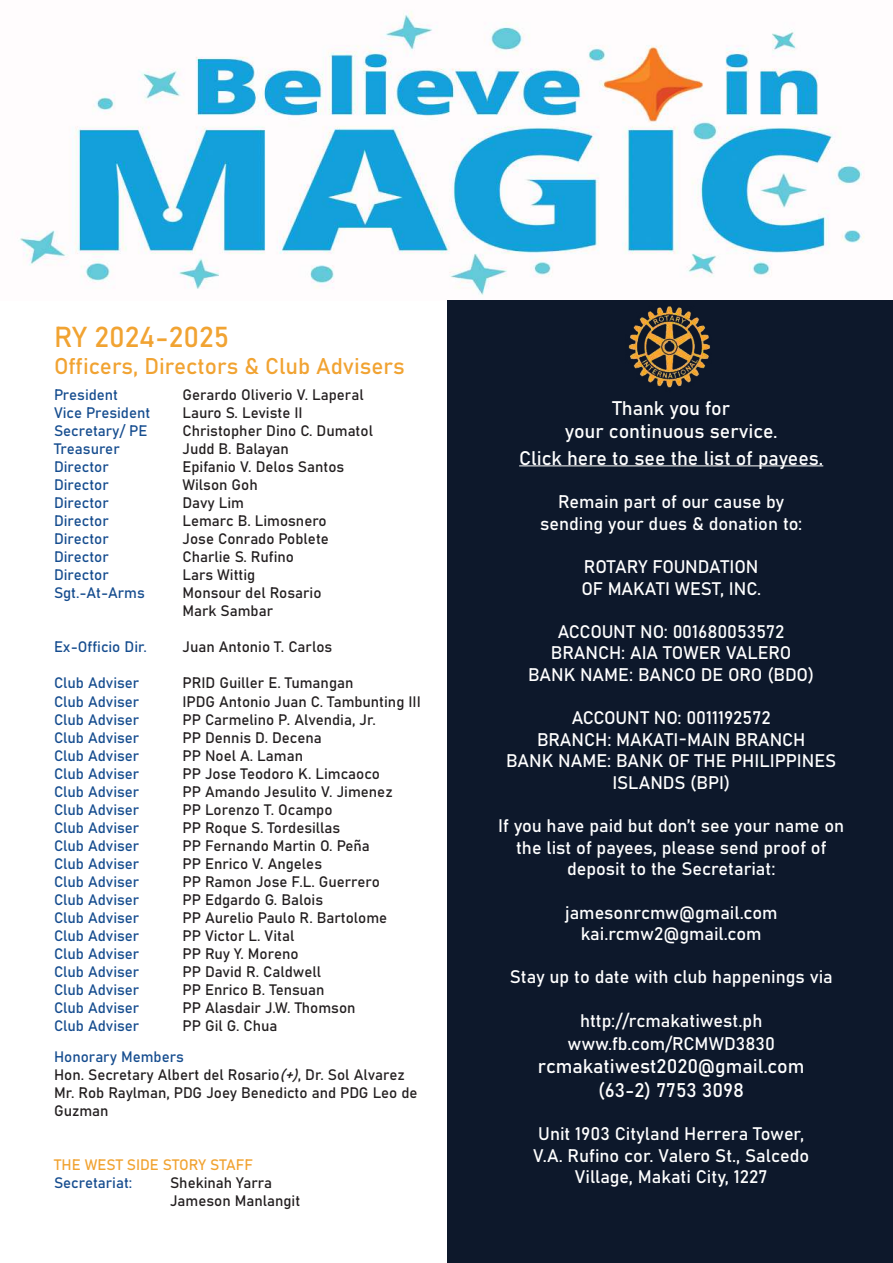
<style>
.page{position:relative;width:893px;height:1263px;background:#fff}
.page>*{position:absolute;margin:0;border:0;box-sizing:border-box;transform-origin:0 0}
.t1{font:28.5px "Bahnschrift";color:#f1a332}
.t2{font:22.5px "Bahnschrift";color:#f1a332}
.t3{font:19.5px/23.4px "Bahnschrift";color:#fff;text-align:center}
.t4{font:18px/21.6px "Bahnschrift";color:#fff;text-align:center}
.t5{font:15px/18px "Bahnschrift";color:#231f20}
.t6{font:15px/18px "Bahnschrift";color:#164d8f}
.t7{font:15px "Bahnschrift";color:#f1a332}
.s1{color:#164d8f}
.s2{font-style:italic}
</style>
<div class="page">
<img style="left:20px;top:11px;width:844px;height:284px">
<div style="left:447px;top:300px;width:446px;height:963px;background:#0d182b"></div>
<hr style="left:519px;top:466px;width:304px;height:1px;background:#fff">
<img style="left:628px;top:306px;width:82px;height:82px">
<h1 class="t1" style="left:54px;top:316px;width:177px">RY 2024-2025</h1>
<h2 class="t2" style="left:54px;top:349px;width:352px">Officers, Directors &amp; Club Advisers</h2>
<p class="t5" style="left:182px;top:385px;width:192px">Gerardo Oliverio V. Laperal<br>Lauro S. Leviste II<br>Christopher Dino C. Dumatol<br>Judd B. Balayan<br>Epifanio V. Delos Santos<br>Wilson Goh<br>Davy Lim<br>Lemarc B. Limosnero<br>Jose Conrado Poblete<br>Charlie S. Rufino<br>Lars Wittig<br>Monsour del Rosario<br>Mark Sambar</p>
<p class="t5" style="left:182px;top:637px;width:151px">Juan Antonio T. Carlos</p>
<p class="t5" style="left:182px;top:673px;width:240px">PRID Guiller E. Tumangan<br>IPDG Antonio Juan C. Tambunting III<br>PP Carmelino P. Alvendia, Jr.<br>PP Dennis D. Decena<br>PP Noel A. Laman<br>PP Jose Teodoro K. Limcaoco<br>PP Amando Jesulito V. Jimenez<br>PP Lorenzo T. Ocampo<br>PP Roque S. Tordesillas<br>PP Fernando Martin O. Peña<br>PP Enrico V. Angeles<br>PP Ramon Jose F.L. Guerrero<br>PP Edgardo G. Balois<br>PP Aurelio Paulo R. Bartolome<br>PP Victor L. Vital<br>PP Ruy Y. Moreno<br>PP David R. Caldwell<br>PP Enrico B. Tensuan<br>PP Alasdair J.W. Thomson<br>PP Gil G. Chua</p>
<p class="t6" style="left:54px;top:385px;width:98px">President<br>Vice President<br>Secretary/ PE<br>Treasurer<br>Director<br>Director<br>Director<br>Director<br>Director<br>Director<br>Director<br>Sgt.-At-Arms</p>
<p class="t6" style="left:54px;top:637px;width:94px">Ex-Officio Dir.</p>
<p class="t6" style="left:54px;top:673px;width:87px;text-align:justify">Club Adviser Club Adviser Club Adviser Club Adviser Club Adviser Club Adviser Club Adviser Club Adviser Club Adviser Club Adviser Club Adviser Club Adviser Club Adviser Club Adviser Club Adviser Club Adviser Club Adviser Club Adviser Club Adviser Club Adviser</p>
<p class="t5" style="left:54px;top:1047px;width:365px"><span class="s1">Honorary Members<br></span>Hon. Secretary Albert del Rosario<span class="s2">(+)</span>, Dr. Sol Alvarez<br>Mr. Rob Raylman, PDG Joey Benedicto and PDG Leo de<br>Guzman</p>
<p class="t7" style="left:54px;top:1153px;width:200px">THE WEST SIDE STORY STAFF</p>
<p class="t6" style="left:54px;top:1173px;width:80px">Secretariat:</p>
<p class="t5" style="left:170px;top:1173px;width:132px">Shekinah Yarra<br>Jameson Manlangit</p>
<h3 class="t3" style="left:565px;top:395px;width:214px">Thank you for<br>your continuous service.</h3>
<h3 class="t3" style="left:519px;top:445px;width:306px">Click here to see the list of payees.</h3>
<p class="t4" style="left:540px;top:490px;width:264px">Remain part of our cause by sending your dues &amp; donation to:</p>
<p class="t4" style="left:581px;top:555px;width:181px;text-align:left">ROTARY FOUNDATION<br>OF MAKATI WEST, INC.</p>
<p class="t4" style="left:528px;top:619px;width:288px">ACCOUNT NO: 001680053572<br>BRANCH: AIA TOWER VALERO<br>BANK NAME: BANCO DE ORO (BDO)</p>
<p class="t4" style="left:506px;top:706px;width:331px">ACCOUNT NO: 0011192572<br>BRANCH: MAKATI-MAIN BRANCH<br>BANK NAME: BANK OF THE PHILIPPINES<br>ISLANDS (BPI)</p>
<p class="t4" style="left:498px;top:814px;width:348px">If you have paid but don’t see your name on the list of payees, please send proof of deposit to the Secretariat:</p>
<p class="t4" style="left:565px;top:900px;width:214px">jamesonrcmw@gmail.com kai.rcmw2@gmail.com</p>
<p class="t4" style="left:510px;top:965px;width:324px">Stay up to date with club happenings via</p>
<p class="t4" style="left:567px;top:1007px;width:209px;line-height:23.4px">http://rcmakatiwest.ph www.fb.com/RCMWD3830</p>
<h3 class="t3" style="left:538px;top:1053px;width:268px">rcmakatiwest2020@gmail.com (63-2) 7753 3098</h3>
<p class="t4" style="left:533px;top:1122px;width:277px">Unit 1903 Cityland Herrera Tower,<br>V.A. Rufino cor. Valero St., Salcedo<br>Village, Makati City, 1227</p>
</div>
